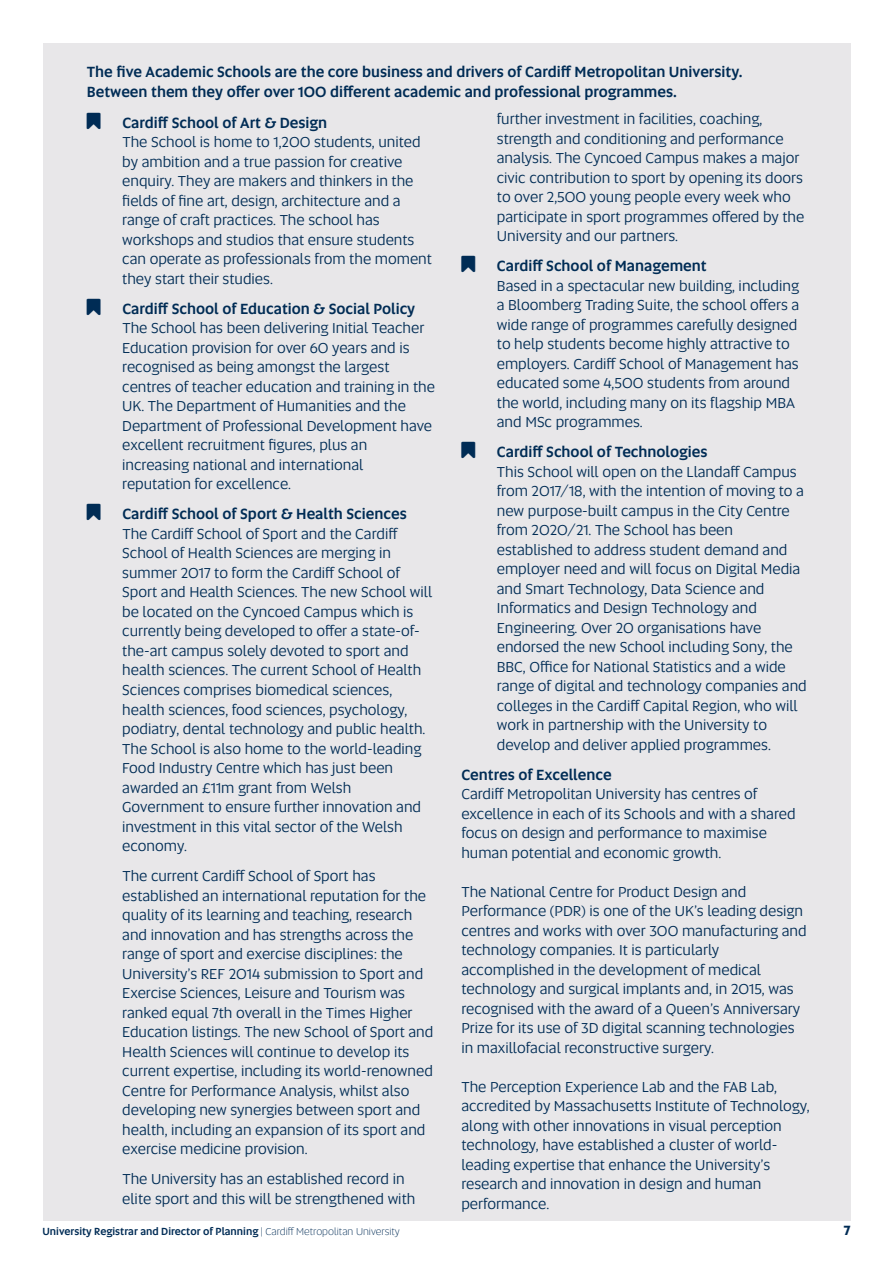
<style>
.page{position:relative;width:893px;height:1263px;background:#fff}
.page>*{position:absolute;margin:0;border:0;box-sizing:border-box;transform-origin:0 0}
.t1{font:15px/19.5px "Altis";color:#002c55}
.t2{font:500 15px/19.5px "Altis";color:#002c55}
.t3{font:700 13.5px "Altis";color:#002c55}
.t4{font:500 10.5px "Altis";color:#002c55}
.s1{font-weight:300}
</style>
<div class="page">
<div style="left:43px;top:43px;width:807px;height:1177px;background:#e8e7e9"></div>
<p class="t2" style="left:87px;top:63px;width:657px">The five Academic Schools are the core business and drivers of Cardiff Metropolitan University.<br>Between them they offer over 100 different academic and professional programmes.</p>
<p class="t2" style="left:122px;top:114px;width:206px">Cardiff School of Art &amp; Design</p>
<p class="t1" style="left:122px;top:134px;width:311px">The School is home to 1,200 students, united by ambition and a true passion for creative enquiry. They are makers and thinkers in the fields of fine art, design, architecture and a range of craft practices. The school has workshops and studios that ensure students can operate as professionals from the moment they start their studies.</p>
<p class="t2" style="left:122px;top:300px;width:294px">Cardiff School of Education &amp; Social Policy</p>
<p class="t1" style="left:122px;top:320px;width:314px">The School has been delivering Initial Teacher Education provision for over 60 years and is recognised as being amongst the largest centres of teacher education and training in the UK. The Department of Humanities and the Department of Professional Development have excellent recruitment figures, plus an increasing national and international reputation for excellence.</p>
<p class="t2" style="left:122px;top:505px;width:286px">Cardiff School of Sport &amp; Health Sciences</p>
<p class="t1" style="left:122px;top:525px;width:311px">The Cardiff School of Sport and the Cardiff School of Health Sciences are merging in summer 2017 to form the Cardiff School of Sport and Health Sciences. The new School will be located on the Cyncoed Campus which is currently being developed to offer a state-of&shy;the-art campus solely devoted to sport and health sciences. The current School of Health Sciences comprises biomedical sciences, health sciences, food sciences, psychology, podiatry, dental technology and public health.<br>The School is also home to the world-leading Food Industry Centre which has just been awarded an £11m grant from Welsh Government to ensure further innovation and investment in this vital sector of the Welsh economy.</p>
<p class="t1" style="left:122px;top:867px;width:313px">The current Cardiff School of Sport has established an international reputation for the quality of its learning and teaching, research and innovation and has strengths across the range of sport and exercise disciplines: the University’s REF 2014 submission to Sport and Exercise Sciences, Leisure and Tourism was ranked equal 7th overall in the Times Higher Education listings. The new School of Sport and Health Sciences will continue to develop its current expertise, including its world-renowned Centre for Performance Analysis, whilst also developing new synergies between sport and health, including an expansion of its sport and exercise medicine provision.</p>
<p class="t1" style="left:122px;top:1170px;width:295px">The University has an established record in elite sport and this will be strengthened with</p>
<p class="t1" style="left:497px;top:110px;width:309px">further investment in facilities, coaching, strength and conditioning and performance analysis. The Cyncoed Campus makes a major civic contribution to sport by opening its doors to over 2,500 young people every week who participate in sport programmes offered by the University and our partners.</p>
<p class="t2" style="left:497px;top:257px;width:211px">Cardiff School of Management</p>
<p class="t1" style="left:497px;top:277px;width:304px">Based in a spectacular new building, including a Bloomberg Trading Suite, the school offers a wide range of programmes carefully designed to help students become highly attractive to employers. Cardiff School of Management has educated some 4,500 students from around the world, including many on its flagship MBA and MSc programmes.</p>
<p class="t2" style="left:497px;top:443px;width:212px">Cardiff School of Technologies</p>
<p class="t1" style="left:497px;top:463px;width:311px">This School will open on the Llandaff Campus from 2017/18, with the intention of moving to a new purpose-built campus in the City Centre from 2020/21. The School has been established to address student demand and employer need and will focus on Digital Media and Smart Technology, Data Science and Informatics and Design Technology and Engineering. Over 20 organisations have endorsed the new School including Sony, the BBC, Office for National Statistics and a wide range of digital and technology companies and colleges in the Cardiff Capital Region, who will work in partnership with the University to develop and deliver applied programmes.</p>
<p class="t2" style="left:461px;top:766px;width:152px">Centres of Excellence</p>
<p class="t1" style="left:461px;top:785px;width:336px">Cardiff Metropolitan University has centres of excellence in each of its Schools and with a shared focus on design and performance to maximise human potential and economic growth.</p>
<p class="t1" style="left:461px;top:883px;width:347px">The National Centre for Product Design and Performance (PDR) is one of the UK’s leading design centres and works with over 300 manufacturing and technology companies. It is particularly accomplished in the development of medical technology and surgical implants and, in 2015, was recognised with the award of a Queen’s Anniversary Prize for its use of 3D digital scanning technologies in maxillofacial reconstructive surgery.</p>
<p class="t1" style="left:461px;top:1078px;width:350px">The Perception Experience Lab and the FAB Lab, accredited by Massachusetts Institute of Technology, along with other innovations in visual perception technology, have established a cluster of world&shy;leading expertise that enhance the University’s research and innovation in design and human performance.</p>
<p class="t4" style="left:43px;top:1227px;width:359px">University Registrar and Director of Planning <span class="s1">| Cardiff Metropolitan University</span></p>
<p class="t3" style="left:844px;top:1225px;width:8px">7</p>
</div>
